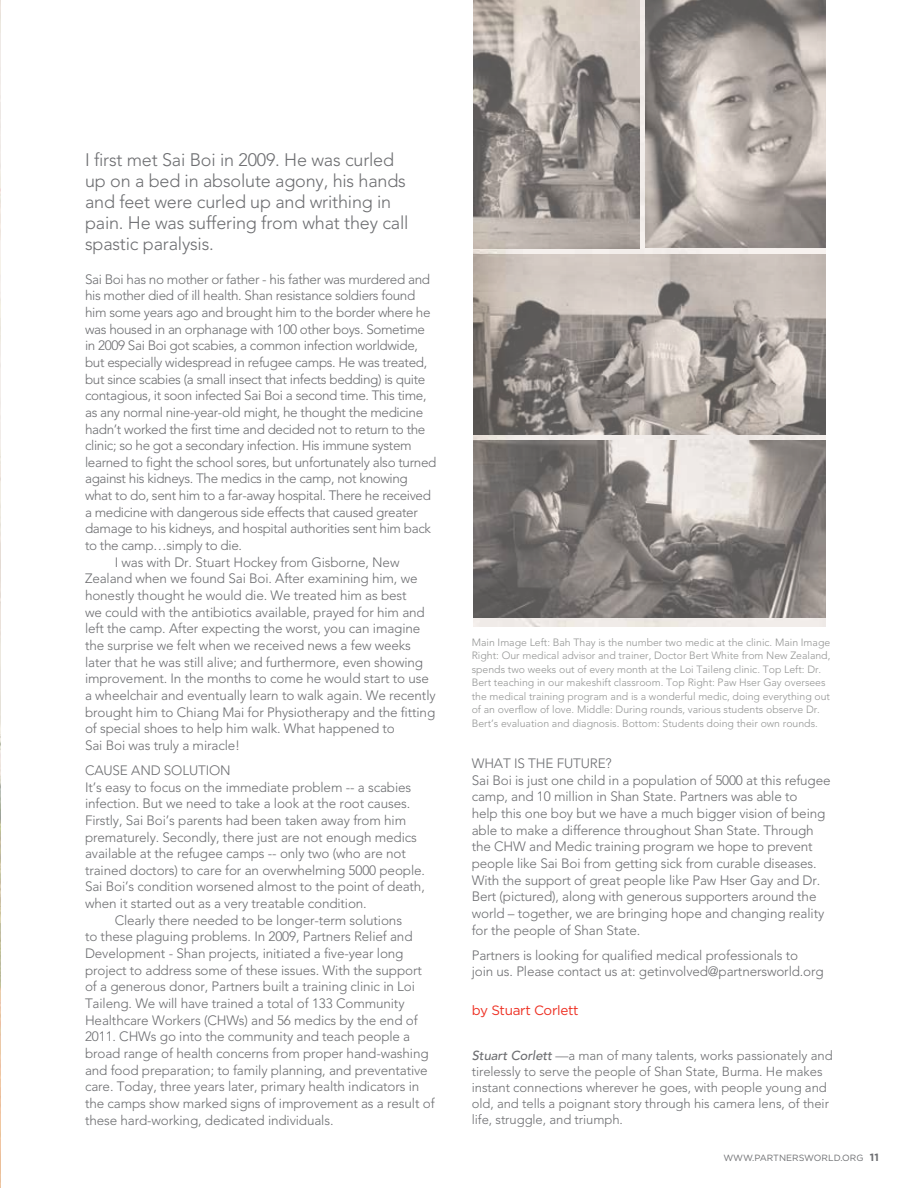
<style>
.page{position:relative;width:918px;height:1188px;background:#fff}
.page>*{position:absolute;margin:0;border:0;box-sizing:border-box;transform-origin:0 0}
.t1{font:300 18px/21px "Avenir";letter-spacing:-.01em;color:#6d6e71}
.t2{font:300 13.5px/16.6px "Avenir";letter-spacing:-.01em;color:#6d6e71}
.t3{font:13.5px "Gotham";letter-spacing:-.025em;color:#ee3124}
.t4{font:300 13.05px/16px "Avenir";letter-spacing:-.005em;color:#6d6e71}
.t5{font:300 10.5px/13.5px "Avenir";color:#949594}
.t6{font:9px "Gotham";color:#6d6e71}
.s1{font-weight:500;font-style:italic}
.s2{font-weight:700;font-size:10.5px}
</style>
<div class="page">
<img style="left:0;top:0;width:1px;height:1188px">
<img style="left:473px;top:0;width:352px;height:626px">
<img style="left:473px;top:0;width:166px;height:248px">
<img style="left:645px;top:0;width:180px;height:247px">
<img style="left:474px;top:254px;width:352px;height:181px">
<img style="left:473px;top:441px;width:352px;height:177px">
<h1 class="t1" style="left:85px;top:149px;width:325px">I first met Sai Boi in 2009. He was curled up on a bed in absolute agony, his hands and feet were curled up and writhing in pain. He was suffering from what they call spastic paralysis.</h1>
<p class="t2" style="left:85px;top:271px;width:347px">Sai Boi has no mother or father - his father was murdered and</p>
<p class="t2" style="left:85px;top:287px;width:332px">his mother died of ill health. Shan resistance soldiers found</p>
<p class="t2" style="left:85px;top:304px;width:347px">him some years ago and brought him to the border where he</p>
<p class="t2" style="left:85px;top:321px;width:342px">was housed in an orphanage with 100 other boys. Sometime</p>
<p class="t2" style="left:85px;top:337px;width:334px">in 2009 Sai Boi got scabies, a common infection worldwide,</p>
<p class="t2" style="left:85px;top:354px;width:344px">but especially widespread in refugee camps. He was treated,</p>
<p class="t2" style="left:85px;top:371px;width:342px">but since scabies (a small insect that infects bedding) is quite</p>
<p class="t2" style="left:85px;top:387px;width:343px">contagious, it soon infected Sai Boi a second time. This time,</p>
<p class="t2" style="left:85px;top:404px;width:340px">as any normal nine-year-old might, he thought the medicine</p>
<p class="t2" style="left:85px;top:421px;width:342px">hadn’t worked the first time and decided not to return to the</p>
<p class="t2" style="left:85px;top:437px;width:328px">clinic; so he got a secondary infection. His immune system</p>
<p class="t2" style="left:85px;top:454px;width:353px">learned to fight the school sores, but unfortunately also turned</p>
<p class="t2" style="left:85px;top:470px;width:324px">against his kidneys. The medics in the camp, not knowing</p>
<p class="t2" style="left:85px;top:487px;width:348px">what to do, sent him to a far-away hospital. There he received</p>
<p class="t2" style="left:85px;top:504px;width:334px">a medicine with dangerous side effects that caused greater</p>
<p class="t2" style="left:85px;top:520px;width:348px">damage to his kidneys, and hospital authorities sent him back</p>
<p class="t2" style="left:85px;top:537px;width:158px">to the camp…simply to die.</p>
<p class="t2" style="left:115px;top:554px;width:286px">I was with Dr. Stuart Hockey from Gisborne, New</p>
<p class="t2" style="left:85px;top:570px;width:334px">Zealand when we found Sai Boi. After examining him, we</p>
<p class="t2" style="left:85px;top:587px;width:323px">honestly thought he would die. We treated him as best</p>
<p class="t2" style="left:85px;top:604px;width:341px">we could with the antibiotics available, prayed for him and</p>
<p class="t2" style="left:85px;top:620px;width:337px">left the camp. After expecting the worst, you can imagine</p>
<p class="t2" style="left:85px;top:637px;width:328px">the surprise we felt when we received news a few weeks</p>
<p class="t2" style="left:85px;top:654px;width:340px">later that he was still alive; and furthermore, even showing</p>
<p class="t2" style="left:85px;top:670px;width:345px">improvement. In the months to come he would start to use</p>
<p class="t2" style="left:85px;top:687px;width:352px">a wheelchair and eventually learn to walk again. We recently</p>
<p class="t2" style="left:85px;top:704px;width:352px">brought him to Chiang Mai for Physiotherapy and the fitting</p>
<p class="t2" style="left:85px;top:720px;width:311px">of special shoes to help him walk. What happened to</p>
<p class="t2" style="left:85px;top:737px;width:157px">Sai Boi was truly a miracle!</p>
<p class="t2" style="left:85px;top:762px;width:19px">Cause</p>
<p class="t2" style="left:131px;top:762px;width:11px">and</p>
<p class="t2" style="left:164px;top:762px;width:10px">solution</p>
<p class="t2" style="left:85px;top:779px;width:328px">It’s easy to focus on the immediate problem -- a scabies</p>
<p class="t2" style="left:85px;top:795px;width:327px">infection. But we need to take a look at the root causes.</p>
<p class="t2" style="left:85px;top:812px;width:323px">Firstly, Sai Boi’s parents had been taken away from him</p>
<p class="t2" style="left:85px;top:829px;width:333px">prematurely. Secondly, there just are not enough medics</p>
<p class="t2" style="left:85px;top:845px;width:322px">available at the refugee camps -- only two (who are not</p>
<p class="t2" style="left:85px;top:862px;width:341px">trained doctors) to care for an overwhelming 5000 people.</p>
<p class="t2" style="left:85px;top:878px;width:341px">Sai Boi’s condition worsened almost to the point of death,</p>
<p class="t2" style="left:85px;top:895px;width:283px">when it started out as a very treatable condition.</p>
<p class="t2" style="left:115px;top:912px;width:289px">Clearly there needed to be longer-term solutions</p>
<p class="t2" style="left:85px;top:928px;width:329px">to these plaguing problems. In 2009, Partners Relief and</p>
<p class="t2" style="left:85px;top:945px;width:320px">Development - Shan projects, initiated a five-year long</p>
<p class="t2" style="left:85px;top:962px;width:338px">project to address some of these issues. With the support</p>
<p class="t2" style="left:85px;top:978px;width:331px">of a generous donor, Partners built a training clinic in Loi</p>
<p class="t2" style="left:85px;top:995px;width:321px">Taileng. We will have trained a total of 133 Community</p>
<p class="t2" style="left:85px;top:1012px;width:334px">Healthcare Workers (CHWs) and 56 medics by the end of</p>
<p class="t2" style="left:85px;top:1028px;width:327px">2011. CHWs go into the community and teach people a</p>
<p class="t2" style="left:85px;top:1045px;width:345px">broad range of health concerns from proper hand-washing</p>
<p class="t2" style="left:85px;top:1062px;width:344px">and food preparation; to family planning, and preventative</p>
<p class="t2" style="left:85px;top:1078px;width:336px">care. Today, three years later, primary health indicators in</p>
<p class="t2" style="left:85px;top:1095px;width:351px">the camps show marked signs of improvement as a result of</p>
<p class="t2" style="left:85px;top:1112px;width:250px">these hard-working, dedicated individuals.</p>
<p class="t5" style="left:472px;top:636px;width:360px">Main Image Left: Bah Thay is the number two medic at the clinic. Main Image Right: Our medical advisor and trainer, Doctor Bert White from New Zealand, spends two weeks out of every month at the Loi Taileng clinic. Top Left: Dr.<br>Bert teaching in our makeshift classroom. Top Right: Paw Hser Gay oversees the medical training program and is a wonderful medic, doing everything out of an overflow of love. Middle: During rounds, various students observe Dr.<br>Bert’s evaluation and diagnosis. Bottom: Students doing their own rounds.</p>
<p class="t2" style="left:472px;top:755px;width:360px;text-indent:134px">?<br>Sai Boi is just one child in a population of 5000 at this refugee camp, and 10 million in Shan State. Partners was able to<br>help this one boy but we have a much bigger vision of being able to make a difference throughout Shan State. Through the CHW and Medic training program we hope to prevent people like Sai Boi from getting sick from curable diseases.<br>With the support of great people like Paw Hser Gay and Dr.<br>Bert (pictured), along with generous supporters around the world – together, we are bringing hope and changing reality for the people of Shan State.</p>
<p class="t2" style="left:472px;top:947px;width:353px">Partners is looking for qualified medical professionals to<br>join us. Please contact us at: getinvolved@partnersworld.org</p>
<p class="t3" style="left:472px;top:1003px;width:108px">by Stuart Corlett</p>
<p class="t4" style="left:472px;top:1047px;width:362px"><span class="s1">Stuart Corlett</span> —a man of many talents, works passionately and tirelessly to serve the people of Shan State, Burma. He makes instant connections wherever he goes, with people young and old, and tells a poignant story through his camera lens, of their life, struggle, and triumph.</p>
<p class="t2" style="left:472px;top:755px;width:22px">What</p>
<p class="t2" style="left:514px;top:755px;width:24px">is the</p>
<p class="t2" style="left:557px;top:755px;width:9px">future</p>
<p class="t6" style="left:723px;top:1153px;width:157px">WWW.PARTNERSWORLD.ORG <span class="s2">11</span></p>
</div>
